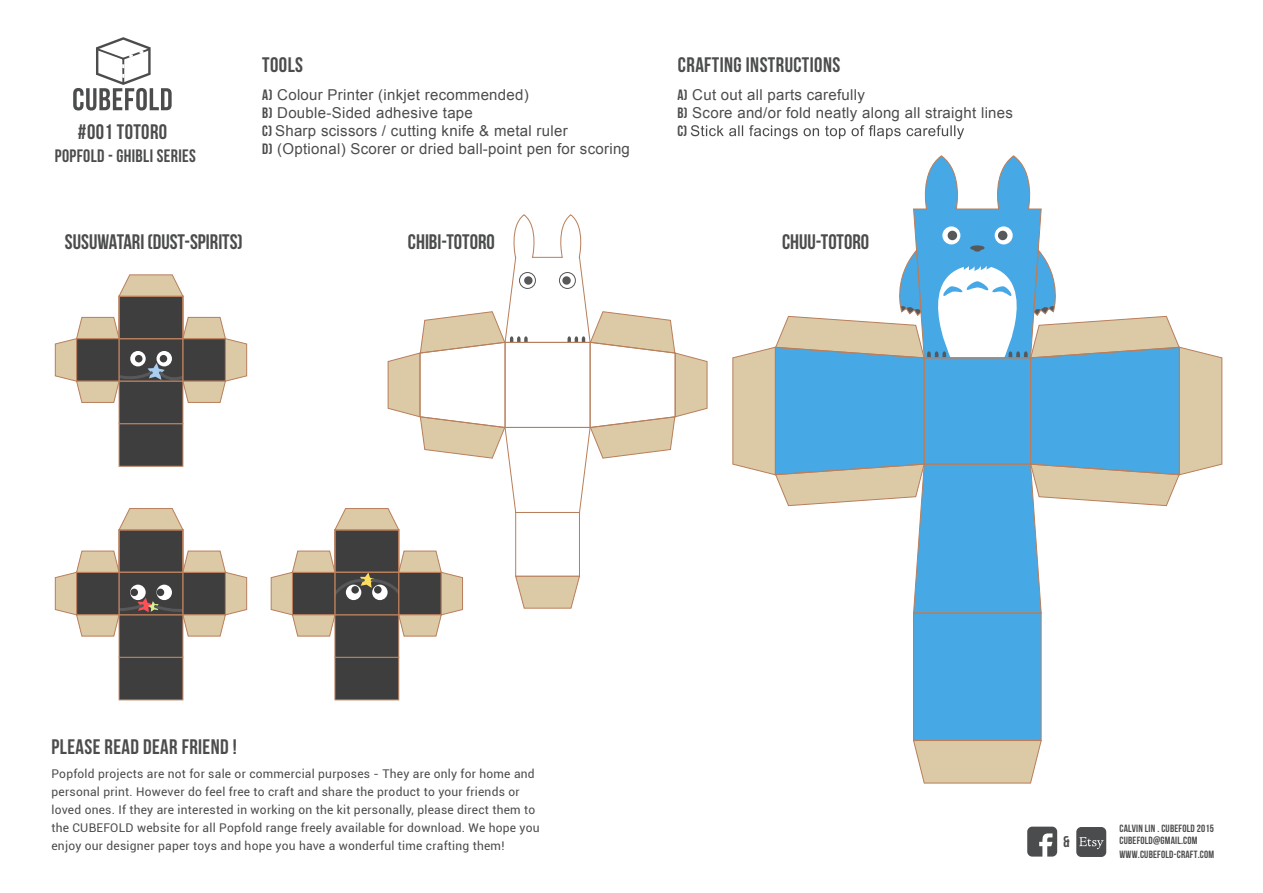
<style>
.page{position:relative;width:1263px;height:893px;background:#fff}
.page>*{position:absolute;margin:0;border:0;box-sizing:border-box;transform-origin:0 0}
.t1{font:21px "Bebas Neue";letter-spacing:.02em;color:#4b4c4d}
.t2{font:21px "Bebas Neue";color:#4b4c4d}
.t3{font:18px "Bebas Neue";letter-spacing:.02em;color:#4b4c4d}
.t4{font:15.6px "Bebas Neue";color:#4b4c4d}
.t5{font:15px/18px "Arial";letter-spacing:.02em;color:#4b4c4d}
.t6{font:15px "Bebas Neue";color:#4b4c4d}
.t7{font:12px/18px "Roboto";letter-spacing:.02em;color:#4b4c4d}
.t8{font:10.5px/13.5px "Bebas Neue";letter-spacing:.02em;color:#4b4c4d}
.s1{font-family:"Bebas Neue"}
</style>
<div class="page">
<div style="left:913px;top:613px;width:128px;height:127px;background:#47a8e6"></div>
<div style="left:913px;top:613px;width:128px;height:128px;border:1px solid #b97e5b"></div>
<svg style="left:913px;top:740px;width:129px;height:44px;background:#ddcaaa"></svg>
<svg style="left:732px;top:155px;width:491px;height:459px"></svg>
<div style="left:119px;top:423px;width:64px;height:44px;border:1px solid #b97e5b"></div>
<svg style="left:55px;top:274px;width:192px;height:192px"></svg>
<svg style="left:55px;top:508px;width:192px;height:192px"></svg>
<svg style="left:270px;top:214px;width:438px;height:486px"></svg>
<svg style="left:73px;top:37px;width:99px;height:74px"></svg>
<div style="left:1027px;top:827px;width:30px;height:30px;background:#4b4c4d;border-radius:5px"></div>
<svg style="left:1039px;top:833px;width:13px;height:24px"></svg>
<div style="left:1076px;top:827px;width:30px;height:30px;background:#4b4c4d;border-radius:5px"></div>
<svg style="left:1079px;top:837px;width:25px;height:12px"></svg>
<svg style="left:691px;top:125px;width:273px;height:14px"></svg>
<h1 class="t1" style="left:78px;top:120px;width:91px">#001 TOTORO</h1>
<h2 class="t3" style="left:55px;top:146px;width:142px">POPFOLD - GHIBLI SERIES</h2>
<h1 class="t1" style="left:262px;top:54px;width:42px">TOOLS</h1>
<p class="t5" style="left:262px;top:86px;width:369px"><span class="s1">A)</span> Colour Printer (inkjet recommended)<br><span class="s1">B)</span> Double-Sided adhesive tape<br><span class="s1">C)</span> Sharp scissors / cutting knife &amp; metal ruler<br><span class="s1">D)</span> (Optional) Scorer or dried ball-point pen for scoring</p>
<h1 class="t1" style="left:678px;top:54px;width:164px">CRAFTING INSTRUCTIONS</h1>
<p class="t5" style="left:677px;top:86px;width:337px"><span class="s1">A)</span> Cut out all parts carefully<br><span class="s1">B)</span> Score and/or fold neatly along all straight lines</p>
<p class="t6" style="left:677px;top:123px;width:11px">C)</p>
<h1 class="t2" style="left:65px;top:230px;width:179px">SUSUWATARI (DUST-SPIRITS)</h1>
<h1 class="t2" style="left:408px;top:230px;width:88px">CHIBI-TOTORO</h1>
<h1 class="t2" style="left:782px;top:230px;width:89px">CHUU-TOTORO</h1>
<h1 class="t1" style="left:52px;top:735px;width:187px">PLEASE READ DEAR FRIEND !</h1>
<p class="t7" style="left:51px;top:765px;width:490px">Popfold projects are not for sale or commercial purposes - They are only for home and personal print. However do feel free to craft and share the product to your friends or loved ones. If they are interested in working on the kit personally, please direct them to the CUBEFOLD website for all Popfold range freely available for download. We hope you enjoy our designer paper toys and hope you have a wonderful time crafting them!</p>
<p class="t8" style="left:1119px;top:821px;width:96px">CALVIN LIN . CUBEFOLD 2015</p>
<h3 class="t4" style="left:1063px;top:833px;width:8px">&amp;</h3>
<p class="t8" style="left:1119px;top:834px;width:96px">CUBEFOLD@GMAIL.COM<br>WWW.CUBEFOLD-CRAFT.COM</p>
</div>
